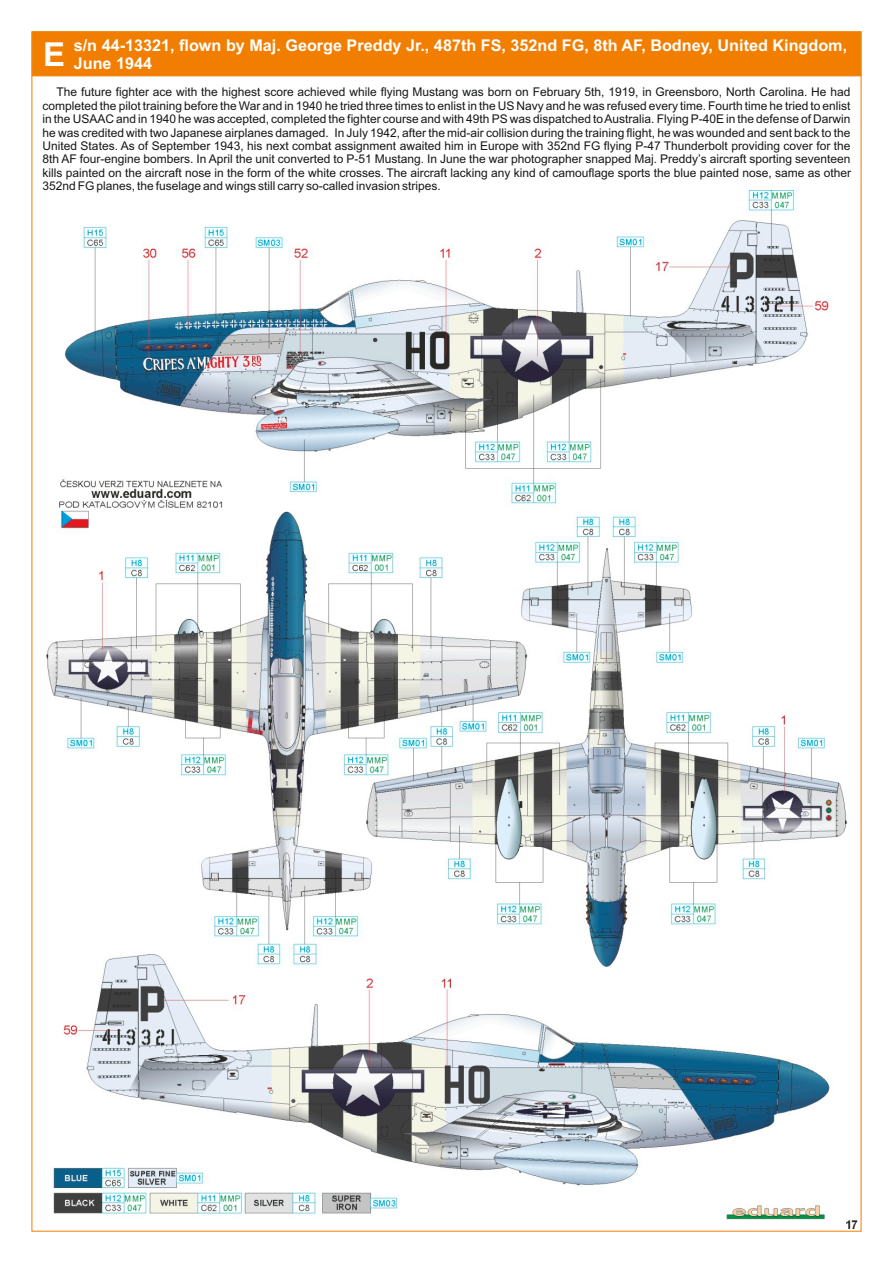
<style>
.page{position:relative;width:893px;height:1263px;background:#fff}
.page>*{position:absolute;margin:0;border:0;box-sizing:border-box;transform-origin:0 0}
.t1{font:700 33px "Arial";color:#fff}
.t2{font:700 16.2px/18.1px "Arial";color:#fff}
.t3{font:12px/13.4px "Arial";color:#151616;text-align:justify}
</style>
<div class="page">
<div style="left:32px;top:32px;width:829px;height:44px;background:#f27e00"></div>
<img style="left:46px;top:190px;width:812px;height:1039px">
<h2 class="t2" style="left:74px;top:37px;width:775px">s/n 44-13321, flown by Maj. George Preddy Jr., 487th FS, 352nd FG, 8th AF, Bodney, United Kingdom,<br>June 1944</h2>
<h1 class="t1" style="left:43px;top:42px;width:24px">E</h1>
<p class="t3" style="left:43px;top:87px;width:810px;text-indent:14px">The future fighter ace with the highest score achieved while flying Mustang was born on February 5th, 1919, in Greensboro, North Carolina. He had completed the pilot training before the War and in 1940 he tried three times to enlist in the US Navy and he was refused every time. Fourth time he tried to enlist in the USAAC and in 1940 he was accepted, completed the fighter course and with 49th PS was dispatched to Australia. Flying P-40E in the defense of Darwin he was credited with two Japanese airplanes damaged. In July 1942, after the mid-air collision during the training flight, he was wounded and sent back to the United States. As of September 1943, his next combat assignment awaited him in Europe with 352nd FG flying P-47 Thunderbolt providing cover for the 8th AF four-engine bombers. In April the unit converted to P-51 Mustang. In June the war photographer snapped Maj. Preddy’s aircraft sporting seventeen kills painted on the aircraft nose in the form of the white crosses. The aircraft lacking any kind of camouflage sports the blue painted nose, same as other 352nd FG planes, the fuselage and wings still carry so-called invasion stripes.</p>
</div>
